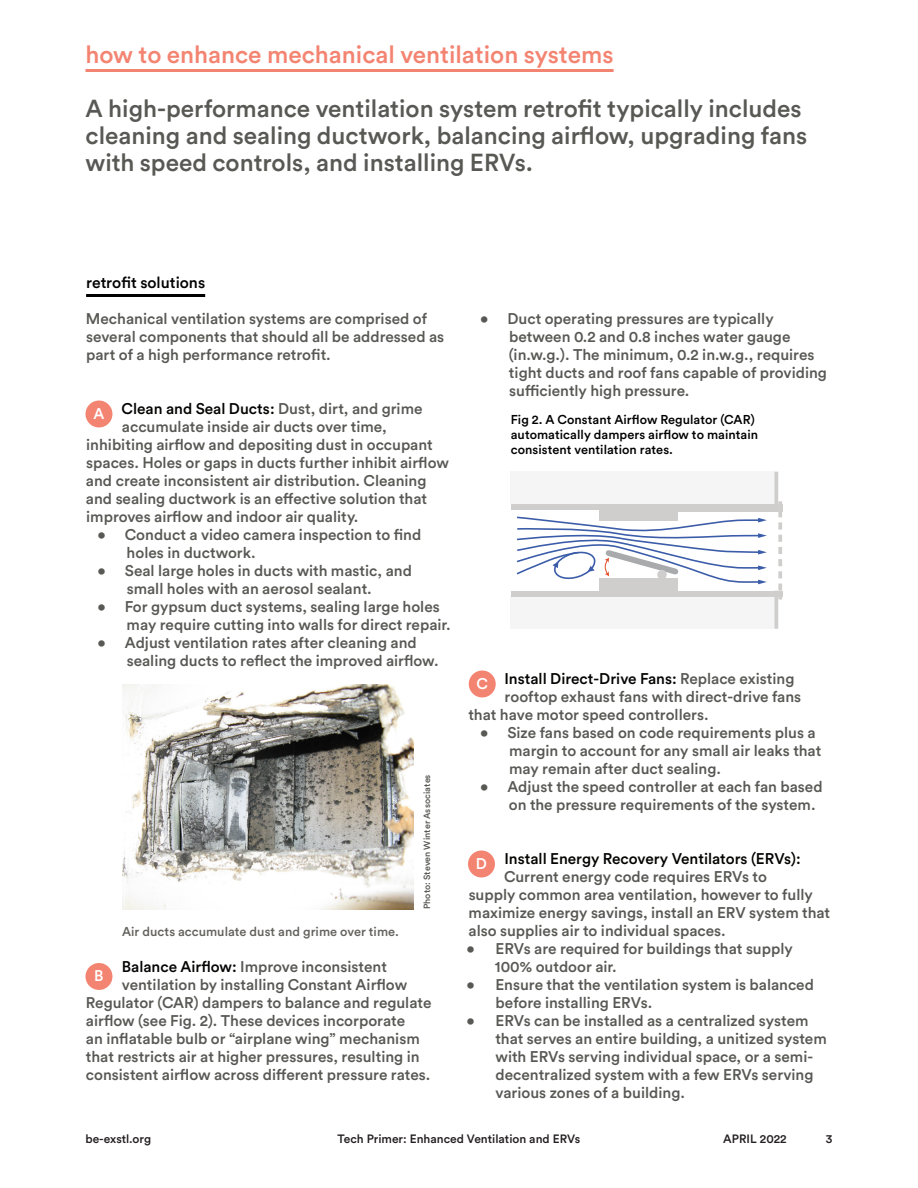
<style>
.page{position:relative;width:918px;height:1188px;background:#fff}
.page>*{position:absolute;margin:0;border:0;box-sizing:border-box;transform-origin:0 0}
.Circular_16_25_18{font:500 24.3px/27px "Circular Std";color:#585854}
.Circular__Slug__16_2{font:500 24.3px "Circular Std";color:#f48472}
.Circular_10_5_Slug{font:500 15.75px "Circular Std";color:#000}
.Circular_10_5_12{font:500 15.3px/18px "Circular Std";color:#585854}
.Circular_10_5_12-2{font:500 15.3px "Circular Std";color:#040503}
.t1{font:500 15.3px "Circular Std";color:#fff}
.Circular_8_5_10{font:500 12.75px/15px "Circular Std";letter-spacing:.005em;color:#000}
.Circular_8_5_10-2{font:500 12.75px "Circular Std";letter-spacing:.005em;color:#63625d}
.t2{font:500 12px "Circular Std";color:#231f20}
.Circular_8_5_10-3{font:500 9px "Circular Std";letter-spacing:.005em;color:#585854}
.s1{color:#585854}
.s2{color:#040503}
</style>
<div class="page">
<hr style="left:86px;top:294px;width:119px;height:3px;background:#000">
<hr style="left:86px;top:69px;width:528px;height:3px;background:#f48472">
<div style="left:85px;top:401px;width:27px;height:26px;background:#f48472;border-radius:50%"></div>
<div style="left:86px;top:963px;width:26px;height:27px;background:#f48472;border-radius:50%"></div>
<div style="left:469px;top:671px;width:27px;height:26px;background:#f48472;border-radius:50%"></div>
<div style="left:468px;top:851px;width:27px;height:26px;background:#f48472;border-radius:50%"></div>
<div style="left:511px;top:596px;width:264px;height:33px;background:#f4f5f4"></div>
<div style="left:511px;top:472px;width:264px;height:32px;background:#f4f5f4"></div>
<div style="left:599px;top:578px;width:78px;height:18px;background:#cfcecd"></div>
<div style="left:599px;top:504px;width:78px;height:17px;background:#cfcecd"></div>
<div style="left:511px;top:504px;width:88px;height:6px;background:#cfcecd"></div>
<div style="left:665px;top:504px;width:117px;height:8px;background:#cfcecd"></div>
<div style="left:665px;top:591px;width:117px;height:5px;background:#cfcecd"></div>
<div style="left:511px;top:591px;width:88px;height:5px;background:#cfcecd"></div>
<svg style="left:778px;top:501px;width:4px;height:99px"></svg>
<hr style="left:775px;top:591px;width:3px;height:38px;background:#cfcecd">
<hr style="left:775px;top:472px;width:3px;height:38px;background:#cfcecd">
<svg style="left:516px;top:516px;width:251px;height:68px"></svg>
<img style="left:122px;top:684px;width:292px;height:225px">
<p class="Circular__Slug__16_2" style="left:86px;top:39px;width:530px">how to enhance mechanical ventilation systems</p>
<p class="Circular_16_25_18" style="left:85px;top:94px;width:723px">A high-performance ventilation system retrofit typically includes cleaning and sealing ductwork, balancing airflow, upgrading fans with speed controls, and installing ERVs.</p>
<p class="Circular_10_5_Slug" style="left:86px;top:273px;width:121px">retrofit solutions</p>
<p class="Circular_10_5_12" style="left:86px;top:309px;width:360px">Mechanical ventilation systems are comprised of several components that should all be addressed as part of a high performance retrofit.</p>
<p class="Circular_10_5_12-2" style="left:122px;top:399px;width:302px">Clean and Seal Ducts: <span class="s1">Dust, dirt, and grime</span></p>
<p class="Circular_10_5_12" style="left:122px;top:417px;width:266px">accumulate inside air ducts over time,</p>
<p class="Circular_10_5_12" style="left:86px;top:435px;width:348px">inhibiting airflow and depositing dust in occupant</p>
<p class="Circular_10_5_12" style="left:86px;top:453px;width:364px">spaces. Holes or gaps in ducts further inhibit airflow</p>
<p class="Circular_10_5_12" style="left:86px;top:471px;width:342px">and create inconsistent air distribution. Cleaning</p>
<p class="Circular_10_5_12" style="left:86px;top:489px;width:343px">and sealing ductwork is an effective solution that</p>
<p class="Circular_10_5_12" style="left:86px;top:507px;width:274px">improves airflow and indoor air quality.</p>
<p class="Circular_10_5_12" style="left:127px;top:525px;width:296px;text-indent:-29px">• Conduct a video camera inspection to find holes in ductwork.</p>
<p class="Circular_10_5_12" style="left:127px;top:561px;width:287px;text-indent:-29px">• Seal large holes in ducts with mastic, and small holes with an aerosol sealant.</p>
<p class="Circular_10_5_12" style="left:127px;top:597px;width:326px;text-indent:-29px">• For gypsum duct systems, sealing large holes may require cutting into walls for direct repair.</p>
<p class="Circular_10_5_12" style="left:127px;top:633px;width:314px;text-indent:-29px">• Adjust ventilation rates after cleaning and sealing ducts to reflect the improved airflow.</p>
<p class="t1" style="left:94px;top:404px;width:12px">A</p>
<p class="Circular_8_5_10-2" style="left:122px;top:924px;width:278px">Air ducts accumulate dust and grime over time.</p>
<p class="Circular_8_5_10-3" style="left:421px;top:909px;width:136px;rotate:-90deg">Photo: Steven Winter Associates</p>
<p class="Circular_10_5_12" style="left:122px;top:957px;width:267px"><span class="s2">Balance Airflow:</span> Improve inconsistent</p>
<p class="Circular_10_5_12" style="left:122px;top:975px;width:287px">ventilation by installing Constant Airflow</p>
<p class="Circular_10_5_12" style="left:86px;top:993px;width:347px">Regulator (CAR) dampers to balance and regulate</p>
<p class="Circular_10_5_12" style="left:86px;top:1011px;width:321px">airflow (see Fig. 2). These devices incorporate</p>
<p class="Circular_10_5_12" style="left:86px;top:1029px;width:335px">an inflatable bulb or “airplane wing” mechanism</p>
<p class="Circular_10_5_12" style="left:86px;top:1047px;width:335px">that restricts air at higher pressures, resulting in</p>
<p class="Circular_10_5_12" style="left:86px;top:1065px;width:346px">consistent airflow across different pressure rates.</p>
<p class="t1" style="left:94px;top:966px;width:11px">B</p>
<p class="Circular_10_5_12" style="left:509px;top:309px;width:320px;text-indent:-29px">• Duct operating pressures are typically between 0.2 and 0.8 inches water gauge (in.w.g.). The minimum, 0.2 in.w.g., requires tight ducts and roof fans capable of providing sufficiently high pressure.</p>
<p class="Circular_8_5_10" style="left:511px;top:412px;width:249px">Fig 2. A Constant Airflow Regulator (CAR) automatically dampers airflow to maintain consistent ventilation rates.</p>
<p class="Circular_10_5_12-2" style="left:504px;top:669px;width:291px">Install Direct-Drive Fans: <span class="s1">Replace existing</span></p>
<p class="Circular_10_5_12" style="left:505px;top:687px;width:298px">rooftop exhaust fans with direct-drive fans</p>
<p class="Circular_10_5_12" style="left:468px;top:705px;width:242px">that have motor speed controllers.</p>
<p class="Circular_10_5_12" style="left:509px;top:723px;width:314px;text-indent:-29px">• Size fans based on code requirements plus a margin to account for any small air leaks that may remain after duct sealing.</p>
<p class="Circular_10_5_12" style="left:509px;top:777px;width:315px;text-indent:-29px">• Adjust the speed controller at each fan based on the pressure requirements of the system.</p>
<p class="Circular_10_5_12-2" style="left:504px;top:849px;width:298px">Install Energy Recovery Ventilators (ERVs):</p>
<p class="Circular_10_5_12" style="left:504px;top:867px;width:264px">Current energy code requires ERVs to</p>
<p class="Circular_10_5_12" style="left:469px;top:885px;width:346px">supply common area ventilation, however to fully</p>
<p class="Circular_10_5_12" style="left:469px;top:903px;width:363px">maximize energy savings, install an ERV system that</p>
<p class="Circular_10_5_12" style="left:468px;top:921px;width:259px">also supplies air to individual spaces.</p>
<p class="Circular_10_5_12" style="left:495px;top:939px;width:299px;text-indent:-28px">• ERVs are required for buildings that supply<br>100% outdoor air.</p>
<p class="Circular_10_5_12" style="left:496px;top:975px;width:320px;text-indent:-29px">• Ensure that the ventilation system is balanced before installing ERVs.</p>
<p class="Circular_10_5_12" style="left:495px;top:1011px;width:333px;text-indent:-29px">• ERVs can be installed as a centralized system that serves an entire building, a unitized system with ERVs serving individual space, or a semi&shy;decentralized system with a few ERVs serving various zones of a building.</p>
<p class="t1" style="left:476px;top:674px;width:13px">C</p>
<p class="t1" style="left:476px;top:854px;width:13px">D</p>
<p class="t2" style="left:85px;top:1131px;width:67px">be-exstl.org</p>
<p class="t2" style="left:338px;top:1131px;width:244px">Tech Primer: Enhanced Ventilation and ERVs</p>
<p class="t2" style="left:723px;top:1131px;width:65px">APRIL 2022</p>
<p class="t2" style="left:826px;top:1131px;width:8px">3</p>
</div>
